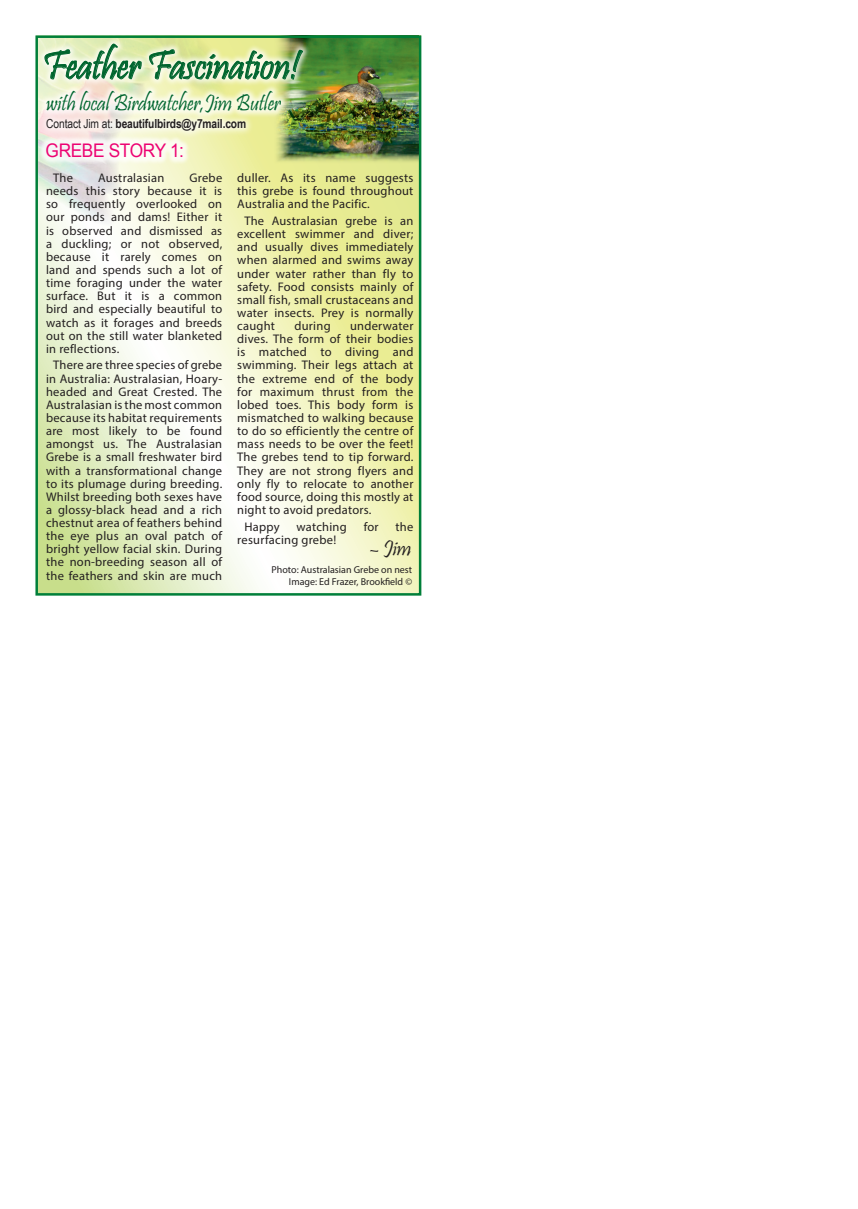
<style>
.page{position:relative;width:858px;height:1209px;background:#fff}
.page>*{position:absolute;margin:0;border:0;box-sizing:border-box;transform-origin:0 0}
.t1{font:42px "Pristina";letter-spacing:-.01em;color:#00652e;scale:.94 1}
.t2{font:23.62px "Pristina";letter-spacing:-.01em;color:#00652e;scale:.94 1}
.t3{font:22.5px "Pristina";color:#231f20}
.t4{font:18.75px "Arial";letter-spacing:-.02em;color:#ed0372;scale:.92 1}
.t5{font:12.5px/13.1px "Myriad Pro";letter-spacing:.02em;color:#231f20;text-align:justify}
.t6{font:700 12.5px "Arial Narrow";letter-spacing:-.01em;color:#231f20}
.t7{font:10px "Myriad Pro";color:#231f20}
.s1{font-weight:400}
</style>
<div class="page">
<svg style="left:38px;top:164px;width:380px;height:428px"></svg>
<img style="left:38px;top:120px;width:247px;height:129px">
<img style="left:274px;top:38px;width:144px;height:126px">
<div style="left:39px;top:136px;width:151px;height:29px;background:#fff;opacity:.75"></div>
<div style="left:39px;top:111px;width:215px;height:28px;background:#fff;opacity:.75"></div>
<div style="left:37px;top:36px;width:273px;height:84px;background:#fff;opacity:.75"></div>
<svg style="left:44px;top:38px;width:98px;height:49px;background:#c7dcb8"></svg>
<svg style="left:149px;top:49px;width:154px;height:38px;background:#bbd3a2"></svg>
<div style="left:35px;top:35px;width:386px;height:560px;border:2px solid #007f39"></div>
<p class="t1" style="left:42px;top:42px;width:275px">Feather Fascination!</p>
<p class="t2" style="left:46px;top:89px;width:251px">with local Birdwatcher,Jim Butler</p>
<p class="t6" style="left:46px;top:114px;width:201px"><span class="s1">Contact Jim at:</span> beautifulbirds@y7mail.com</p>
<p class="t4" style="left:46px;top:138px;width:152px">GREBE STORY 1:</p>
<p class="t5" style="left:53px;top:171px;width:21px">The</p>
<p class="t5" style="left:98px;top:171px;width:68px">Australasian</p>
<p class="t5" style="left:46px;top:171px;width:178px;text-indent:143px">Grebe needs this story because it is so frequently overlooked on our ponds and dams! Either it is observed and dismissed as a duckling; or not observed, because it rarely comes on land and spends such a lot of time foraging under the water surface. But it is a common bird and especially beautiful to watch as it forages and breeds out on the still water blanketed in reflections.</p>
<p class="t5" style="left:46px;top:358px;width:178px;text-align:center">There are three species of grebe in Australia: Australasian, Hoary&shy;headed and Great Crested. The<br>Australasian is the most common because its habitat requirements are most likely to be found amongst us. The Australasian<br>Grebe is a small freshwater bird with a transformational change to its plumage during breeding.<br>Whilst breeding both sexes have a glossy-black head and a rich chestnut area of feathers behind the eye plus an oval patch of bright yellow facial skin. During the non-breeding season all of the feathers and skin are much</p>
<p class="t5" style="left:237px;top:171px;width:178px">duller. As its name suggests this grebe is found throughout Australia and the Pacific.</p>
<p class="t5" style="left:237px;top:214px;width:178px;text-indent:7px">The Australasian grebe is an excellent swimmer and diver; and usually dives immediately when alarmed and swims away under water rather than fly to safety. Food consists mainly of small fish, small crustaceans and water insects. Prey is normally caught</p>
<p class="t5" style="left:237px;top:319px;width:178px;text-indent:113px">underwater dives. The form of their bodies is matched to diving and swimming. Their legs attach at the extreme end of the body for maximum thrust from the lobed toes. This body form is mismatched to walking because to do so efficiently the centre of mass needs to be over the feet!<br>The grebes tend to tip forward.<br>They are not strong flyers and only fly to relocate to another food source, doing this mostly at night to avoid predators.</p>
<p class="t5" style="left:244px;top:519px;width:37px">Happy</p>
<p class="t5" style="left:296px;top:519px;width:52px">watching</p>
<p class="t5" style="left:364px;top:519px;width:16px">for</p>
<p class="t5" style="left:395px;top:519px;width:19px">the</p>
<p class="t5" style="left:237px;top:532px;width:100px">resurfacing grebe!</p>
<p class="t5" style="left:294px;top:319px;width:38px">during</p>
<p class="t3" style="left:369px;top:535px;width:43px">– Jim</p>
<p class="t7" style="left:271px;top:564px;width:142px">Photo: Australasian Grebe on nest</p>
<p class="t7" style="left:289px;top:575px;width:125px">Image: Ed Frazer, Brookfield ©</p>
</div>
